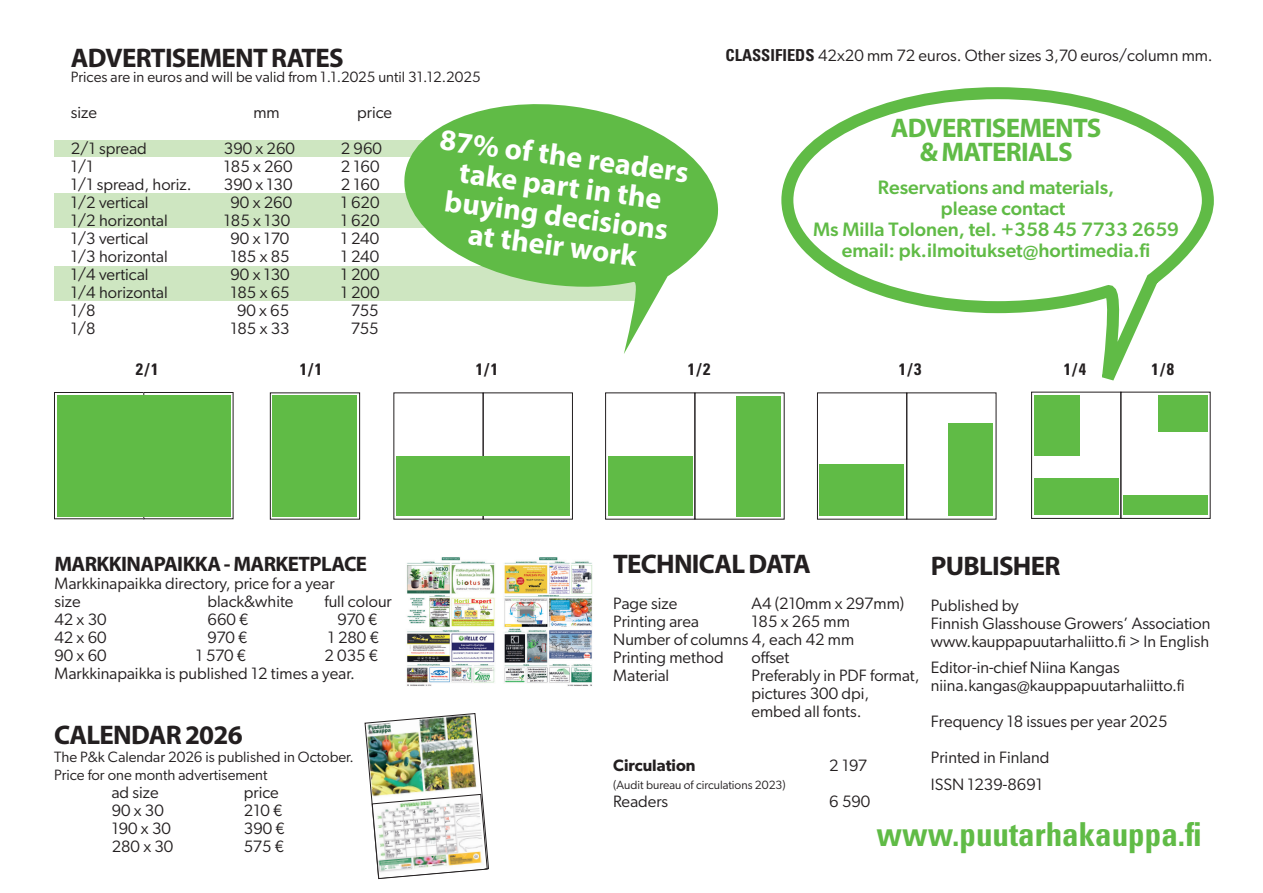
<style>
.page{position:relative;width:1263px;height:893px;background:#fff}
.page>*{position:absolute;margin:0;border:0;box-sizing:border-box;transform-origin:0 0}
.t1{font:700 condensed 33px "Univers LT Std";color:#60bb46}
.t2{font:700 30px "Myriad Pro";color:#fff}
._7___otsikko{font:700 27px "Myriad Pro";letter-spacing:-.03em;color:#231f20}
._7___otsikko-2{font:700 27px "Myriad Pro";letter-spacing:-.03em;color:#60bb46}
._8___otsikko{font:700 21px "Myriad Pro";letter-spacing:-.03em;color:#231f20}
.t3{font:500 19.5px "Gibson";color:#60bb46}
.t4{font:16.5px "Gibson";color:#231f20}
.t5{font:700 condensed 16.5px "Univers LT Std";color:#231f20}
.t6{font:600 16.5px "Gibson";color:#231f20}
.t7{font:15px "Gibson";color:#231f20}
.t8{font:12px "Gibson";color:#231f20}
.s1{font-family:"Univers LT Std";font-weight:700;font-stretch:condensed}
</style>
<div class="page">
<div style="left:54px;top:266px;width:586px;height:35px;background:#cee6c1"></div>
<div style="left:54px;top:194px;width:415px;height:34px;background:#cee6c1"></div>
<div style="left:54px;top:141px;width:415px;height:16px;background:#cee6c1"></div>
<svg style="left:57px;top:516px;width:85px;height:1px"></svg>
<div style="left:54px;top:392px;width:90px;height:127px;border:1px solid #231f20"></div>
<div style="left:144px;top:392px;width:89px;height:127px;border:1px solid #231f20"></div>
<div style="left:270px;top:393px;width:90px;height:126px;background:linear-gradient(to bottom,#60bb46,#60bb46)"></div>
<div style="left:270px;top:393px;width:90px;height:126px;border:1px solid #231f20"></div>
<div style="left:483px;top:393px;width:90px;height:126px;border:1px solid #231f20"></div>
<div style="left:397px;top:456px;width:173px;height:60px;background:#60bb46"></div>
<div style="left:605px;top:393px;width:90px;height:126px;border:1px solid #231f20"></div>
<div style="left:608px;top:456px;width:85px;height:60px;background:#60bb46"></div>
<div style="left:736px;top:396px;width:45px;height:121px;background:#60bb46"></div>
<div style="left:817px;top:393px;width:90px;height:126px;border:1px solid #231f20"></div>
<div style="left:906px;top:393px;width:90px;height:126px;border:1px solid #231f20"></div>
<div style="left:948px;top:423px;width:45px;height:93px;background:#60bb46"></div>
<div style="left:820px;top:464px;width:84px;height:52px;background:#60bb46"></div>
<div style="left:1121px;top:392px;width:89px;height:127px;border:1px solid #231f20"></div>
<div style="left:1031px;top:392px;width:90px;height:127px;border:1px solid #231f20"></div>
<div style="left:1034px;top:479px;width:84px;height:36px;background:#60bb46"></div>
<div style="left:1034px;top:395px;width:45px;height:60px;background:#60bb46"></div>
<div style="left:1123px;top:495px;width:85px;height:20px;background:#60bb46"></div>
<div style="left:273px;top:395px;width:84px;height:122px;background:#60bb46"></div>
<div style="left:57px;top:395px;width:174px;height:121px;background:#60bb46"></div>
<svg style="left:398px;top:104px;width:321px;height:250px;fill:#60bb46"></svg>
<svg style="left:775px;top:87px;width:439px;height:347px"></svg>
<img style="left:365px;top:713px;width:124px;height:166px">
<img style="left:406px;top:557px;width:89px;height:129px">
<img style="left:504px;top:557px;width:89px;height:129px">
<p class="_7___otsikko" style="left:71px;top:40px;width:274px">ADVERTISEMENT RATES</p>
<p class="t7" style="left:71px;top:68px;width:411px">Prices are in euros and will be valid from 1.1.2025 until 31.12.2025</p>
<p class="t4" style="left:71px;top:103px;width:28px">size</p>
<p class="t4" style="left:253px;top:103px;width:28px">mm</p>
<p class="t4" style="left:357px;top:103px;width:36px">price</p>
<p class="t4" style="left:71px;top:139px;width:78px">2/1 spread</p>
<p class="t4" style="left:224px;top:139px;width:73px">390 x 260</p>
<p class="t4" style="left:341px;top:139px;width:43px">2 960</p>
<p class="t4" style="left:71px;top:157px;width:24px">1/1</p>
<p class="t4" style="left:224px;top:157px;width:70px">185 x 260</p>
<p class="t4" style="left:341px;top:157px;width:40px">2 160</p>
<p class="t4" style="left:71px;top:175px;width:122px">1/1 spread, horiz.</p>
<p class="t4" style="left:224px;top:175px;width:70px">390 x 130</p>
<p class="t4" style="left:341px;top:175px;width:40px">2 160</p>
<p class="t4" style="left:71px;top:193px;width:79px">1/2 vertical</p>
<p class="t4" style="left:230px;top:193px;width:63px">90 x 260</p>
<p class="t4" style="left:341px;top:193px;width:40px">1 620</p>
<p class="t4" style="left:71px;top:211px;width:98px">1/2 horizontal</p>
<p class="t4" style="left:224px;top:211px;width:68px">185 x 130</p>
<p class="t4" style="left:341px;top:211px;width:40px">1 620</p>
<p class="t4" style="left:71px;top:229px;width:79px">1/3 vertical</p>
<p class="t4" style="left:230px;top:229px;width:60px">90 x 170</p>
<p class="t4" style="left:341px;top:229px;width:40px">1 240</p>
<p class="t4" style="left:71px;top:247px;width:98px">1/3 horizontal</p>
<p class="t4" style="left:230px;top:247px;width:61px">185 x 85</p>
<p class="t4" style="left:341px;top:247px;width:40px">1 240</p>
<p class="t4" style="left:71px;top:265px;width:79px">1/4 vertical</p>
<p class="t4" style="left:230px;top:265px;width:61px">90 x 130</p>
<p class="t4" style="left:341px;top:265px;width:40px">1 200</p>
<p class="t4" style="left:71px;top:283px;width:98px">1/4 horizontal</p>
<p class="t4" style="left:230px;top:283px;width:61px">185 x 65</p>
<p class="t4" style="left:341px;top:283px;width:40px">1 200</p>
<p class="t4" style="left:71px;top:301px;width:26px">1/8</p>
<p class="t4" style="left:237px;top:301px;width:54px">90 x 65</p>
<p class="t4" style="left:351px;top:301px;width:29px">755</p>
<p class="t4" style="left:71px;top:319px;width:26px">1/8</p>
<p class="t4" style="left:230px;top:319px;width:61px">185 x 33</p>
<p class="t4" style="left:351px;top:319px;width:29px">755</p>
<p class="t2" style="left:442px;top:121px;width:252px;rotate:7deg">87% of the readers</p>
<p class="t2" style="left:462px;top:154px;width:205px;rotate:7deg">take part in the</p>
<p class="t2" style="left:447px;top:182px;width:227px;rotate:7deg">buying decisions</p>
<p class="t2" style="left:471px;top:215px;width:171px;rotate:7deg">at their work</p>
<p class="t4" style="left:725px;top:45px;width:489px"><span class="s1">CLASSIFIEDS</span> 42x20 mm 72 euros. Other sizes 3,70 euros/column mm.</p>
<p class="_7___otsikko-2" style="left:891px;top:111px;width:212px">ADVERTISEMENTS</p>
<p class="_7___otsikko-2" style="left:920px;top:135px;width:154px">&amp; MATERIALS</p>
<p class="t3" style="left:878px;top:176px;width:238px">Reservations and materials,</p>
<p class="t3" style="left:941px;top:197px;width:126px">please contact</p>
<p class="t3" style="left:813px;top:218px;width:367px">Ms Milla Tolonen, tel. +358 45 7733 2659</p>
<p class="t3" style="left:842px;top:239px;width:310px">email: pk.ilmoitukset@hortimedia.fi</p>
<p class="t5" style="left:136px;top:359px;width:24px">2/1</p>
<p class="t5" style="left:300px;top:359px;width:24px">1/1</p>
<p class="t5" style="left:476px;top:359px;width:24px">1/1</p>
<p class="t5" style="left:688px;top:359px;width:24px">1/2</p>
<p class="t5" style="left:899px;top:359px;width:24px">1/3</p>
<p class="t5" style="left:1064px;top:359px;width:24px">1/4</p>
<p class="t5" style="left:1151px;top:359px;width:24px">1/8</p>
<p class="_8___otsikko" style="left:54px;top:550px;width:314px">MARKKINAPAIKKA - MARKETPLACE</p>
<p class="t4" style="left:54px;top:574px;width:282px">Markkinapaikka directory, price for a year</p>
<p class="t4" style="left:54px;top:592px;width:28px">size</p>
<p class="t4" style="left:208px;top:592px;width:87px">black&amp;white</p>
<p class="t4" style="left:324px;top:592px;width:69px">full colour</p>
<p class="t4" style="left:54px;top:610px;width:54px">42 x 30</p>
<p class="t4" style="left:208px;top:610px;width:43px">660 €</p>
<p class="t4" style="left:338px;top:610px;width:42px">970 €</p>
<p class="t4" style="left:54px;top:628px;width:54px">42 x 60</p>
<p class="t4" style="left:208px;top:628px;width:42px">970 €</p>
<p class="t4" style="left:328px;top:628px;width:53px">1 280 €</p>
<p class="t4" style="left:54px;top:646px;width:54px">90 x 60</p>
<p class="t4" style="left:196px;top:646px;width:52px">1 570 €</p>
<p class="t4" style="left:324px;top:646px;width:55px">2 035 €</p>
<p class="t4" style="left:54px;top:664px;width:302px">Markkinapaikka is published 12 times a year.</p>
<p class="_7___otsikko" style="left:54px;top:717px;width:190px">CALENDAR 2026</p>
<p class="t7" style="left:54px;top:748px;width:302px">The P&amp;k Calendar 2026 is published in October.</p>
<p class="t7" style="left:54px;top:766px;width:215px">Price for one month advertisement</p>
<p class="t4" style="left:112px;top:782px;width:49px">ad size</p>
<p class="t4" style="left:244px;top:782px;width:36px">price</p>
<p class="t4" style="left:112px;top:800px;width:54px">90 x 30</p>
<p class="t4" style="left:244px;top:800px;width:40px">210 €</p>
<p class="t4" style="left:112px;top:818px;width:61px">190 x 30</p>
<p class="t4" style="left:244px;top:818px;width:43px">390 €</p>
<p class="t4" style="left:112px;top:836px;width:63px">280 x 30</p>
<p class="t4" style="left:244px;top:836px;width:42px">575 €</p>
<p class="_7___otsikko" style="left:613px;top:547px;width:199px">TECHNICAL DATA</p>
<p class="t4" style="left:613px;top:594px;width:66px">Page size</p>
<p class="t4" style="left:751px;top:594px;width:154px">A4 (210mm x 297mm)</p>
<p class="t4" style="left:613px;top:612px;width:87px">Printing area</p>
<p class="t4" style="left:751px;top:612px;width:100px">185 x 265 mm</p>
<p class="t4" style="left:613px;top:630px;width:242px">Number of columns 4, each 42 mm</p>
<p class="t4" style="left:613px;top:648px;width:112px">Printing method</p>
<p class="t4" style="left:751px;top:648px;width:39px">offset</p>
<p class="t4" style="left:613px;top:666px;width:58px">Material</p>
<p class="t4" style="left:751px;top:666px;width:169px">Preferably in PDF format,</p>
<p class="t4" style="left:751px;top:684px;width:119px">pictures 300 dpi,</p>
<p class="t4" style="left:751px;top:702px;width:112px">embed all fonts.</p>
<p class="t6" style="left:613px;top:756px;width:84px">Circulation</p>
<p class="t4" style="left:829px;top:756px;width:39px">2 197</p>
<p class="t8" style="left:613px;top:778px;width:174px">(Audit bureau of circulations 2023)</p>
<p class="t4" style="left:613px;top:792px;width:56px">Readers</p>
<p class="t4" style="left:829px;top:792px;width:43px">6 590</p>
<p class="_7___otsikko" style="left:931px;top:548px;width:131px">PUBLISHER</p>
<p class="t4" style="left:931px;top:596px;width:89px">Published by</p>
<p class="t4" style="left:931px;top:614px;width:281px">Finnish Glasshouse Growers’ Association</p>
<p class="t4" style="left:931px;top:632px;width:280px">www.kauppapuutarhaliitto.fi &gt; In English</p>
<p class="t4" style="left:931px;top:657px;width:190px">Editor-in-chief Niina Kangas</p>
<p class="t4" style="left:931px;top:675px;width:255px">niina.kangas@kauppapuutarhaliitto.fi</p>
<p class="t4" style="left:931px;top:711px;width:238px">Frequency 18 issues per year 2025</p>
<p class="t4" style="left:931px;top:747px;width:120px">Printed in Finland</p>
<p class="t4" style="left:931px;top:774px;width:113px">ISSN 1239-8691</p>
<p class="t1" style="left:876px;top:814px;width:327px">www.puutarhakauppa.fi</p>
</div>
